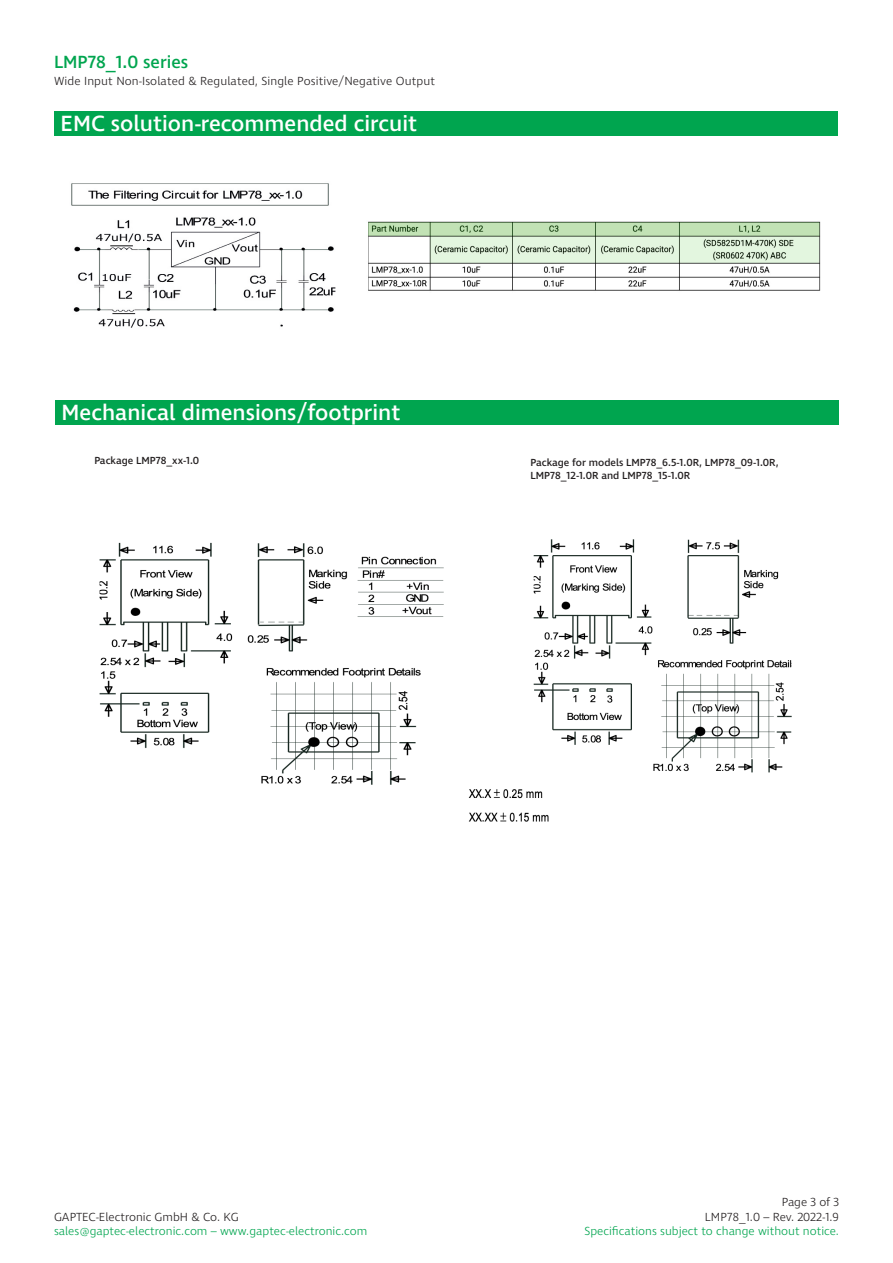
<style>
.page{position:relative;width:893px;height:1263px;background:#fff}
.page>*{position:absolute;margin:0;border:0;box-sizing:border-box;transform-origin:0 0}
.t1{font:500 22.5px "Ingra";color:#fff}
.t2{font:500 18px "Ingra";color:#00a54f}
.t3{font:300 12px/14.4px "Ingra";letter-spacing:.01em;color:#231f20;text-align:right}
.t4{font:300 12px "Ingra";color:#00a54f}
.t5{font:500 10.5px "Ingra";color:#231f20}
</style>
<div class="page">
<div style="left:55px;top:400px;width:784px;height:25px;background:#00a54f"></div>
<img style="left:99px;top:539px;width:693px;height:283px">
<div style="left:54px;top:111px;width:784px;height:25px;background:#00a54f"></div>
<img style="left:71px;top:183px;width:265px;height:145px">
<img style="left:368px;top:221px;width:453px;height:70px">
<h2 class="t2" style="left:54px;top:50px;width:136px">LMP78_1.0 series</h2>
<p class="t3" style="left:54px;top:75px;width:382px">Wide Input Non-Isolated &amp; Regulated, Single Positive/Negative Output</p>
<p class="t1" style="left:61px;top:109px;width:358px">EMC solution-recommended circuit</p>
<p class="t1" style="left:62px;top:398px;width:340px">Mechanical dimensions/footprint</p>
<p class="t5" style="left:94px;top:454px;width:106px">Package LMP78_xx-1.0</p>
<p class="t5" style="left:530px;top:456px;width:250px">Package for models LMP78_6.5-1.0R, LMP78_09-1.0R,</p>
<p class="t5" style="left:530px;top:468px;width:161px">LMP78_12-1.0R and LMP78_15-1.0R</p>
<p class="t3" style="left:54px;top:1210px;width:186px">GAPTEC-Electronic GmbH &amp; Co. KG</p>
<p class="t4" style="left:54px;top:1223px;width:315px">sales@gaptec-electronic.com – www.gaptec-electronic.com</p>
<p class="t3" style="left:705px;top:1195px;width:136px">Page 3 of 3<br>LMP78_1.0 – Rev. 2022-1.9</p>
<p class="t4" style="left:585px;top:1223px;width:256px">Specifications subject to change without notice.</p>
</div>
